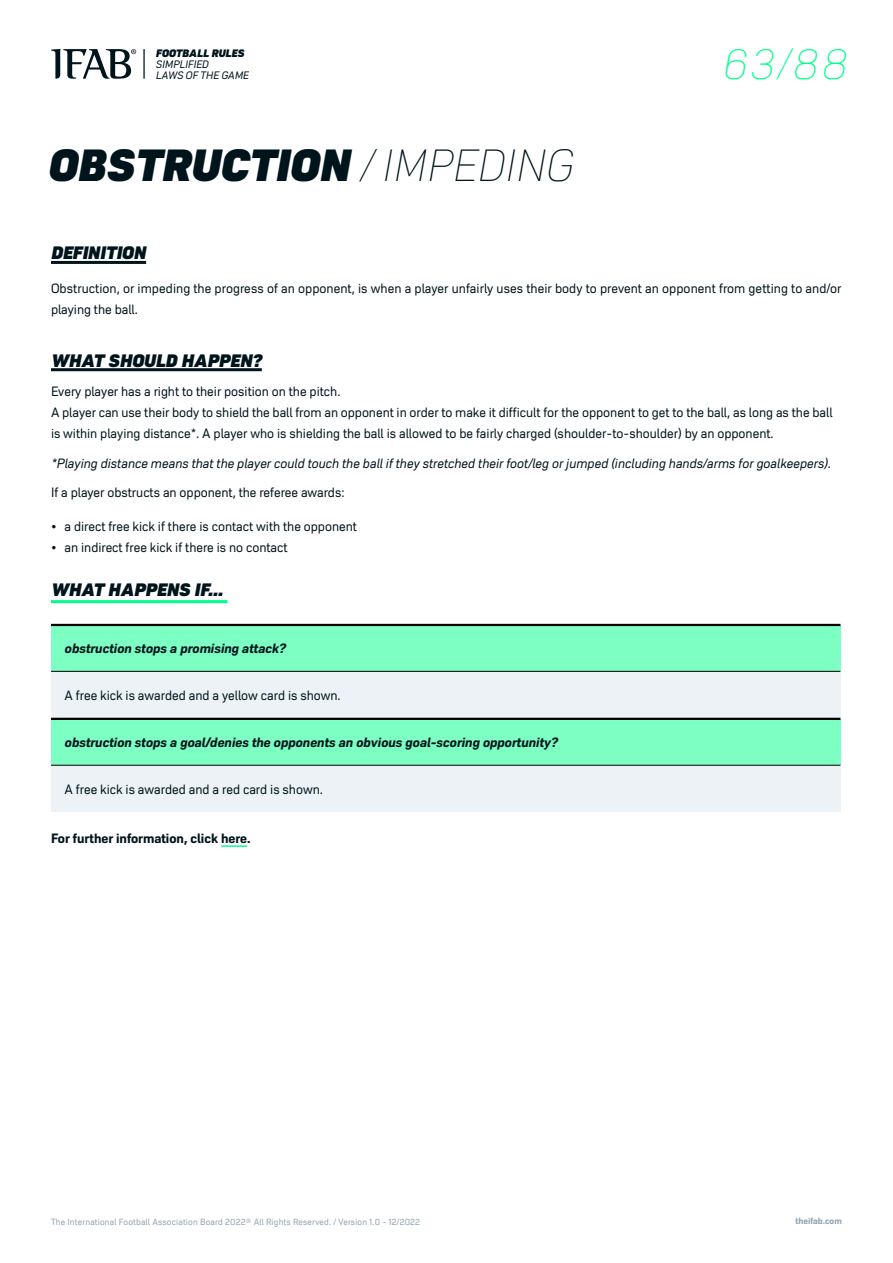
<style>
.page{position:relative;width:893px;height:1263px;background:#fff}
.page>*{position:absolute;margin:0;border:0;box-sizing:border-box;transform-origin:0 0}
.t1{font:italic 900 45px "Roag";color:#00141c}
.t2{font:italic 200 43.35px "Roag";color:#00ff89}
.t3{font:italic 900 18px "Roag";color:#00141c}
.t4{font:13.5px/21px "Roag";color:#00141c}
.t5{font:italic 13.5px "Roag";color:#00141c}
.t6{font:italic 700 13.5px "Roag";color:#00141c}
.t7{font:700 13.5px "Roag";color:#00141c}
.t8{font:italic 10.8px/10.8px "Roag";color:#00141c}
.t9{font:italic 900 10.8px "Roag";color:#00141c}
.t10{font:9px "Roag";letter-spacing:.02em;color:#90a4b0}
.t11{font:700 9px "Roag";color:#90a4b0}
.s1{font-weight:200}
</style>
<div class="page">
<hr style="left:51px;top:600px;width:176px;height:3px;background:#00ff89">
<hr style="left:51px;top:368px;width:211px;height:3px;background:#00141c">
<hr style="left:51px;top:261px;width:95px;height:3px;background:#00141c">
<div style="left:51px;top:625px;width:789px;height:46px;background:#7dffc3"></div>
<div style="left:51px;top:671px;width:789px;height:47px;background:#edf2f6"></div>
<hr style="left:51px;top:624px;width:789px;height:2px;background:#000">
<hr style="left:51px;top:671px;width:789px;height:1px;background:#000">
<div style="left:51px;top:719px;width:789px;height:46px;background:#7dffc3"></div>
<div style="left:51px;top:765px;width:789px;height:47px;background:#edf2f6"></div>
<hr style="left:51px;top:718px;width:789px;height:2px;background:#000">
<hr style="left:51px;top:765px;width:789px;height:1px;background:#000">
<hr style="left:221px;top:845px;width:26px;height:2px;background:#00ff89">
<svg style="left:51px;top:49px;width:85px;height:30px"></svg>
<hr style="left:143px;top:49px;width:2px;height:30px;background:#00141c">
<p class="t9" style="left:156px;top:45px;width:90px">FOOTBALL RULES</p>
<p class="t8" style="left:156px;top:58px;width:94px">SIMPLIFIED<br>LAWS OF THE GAME</p>
<h1 class="t1" style="left:48px;top:129px;width:526px">OBSTRUCTION <span class="s1">/ IMPEDING</span></h1>
<h2 class="t2" style="left:721px;top:33px;width:127px">63/88</h2>
<h3 class="t3" style="left:51px;top:239px;width:97px">DEFINITION</h3>
<p class="t4" style="left:51px;top:276px;width:792px">Obstruction, or impeding the progress of an opponent, is when a player unfairly uses their body to prevent an opponent from getting to and/or playing the ball.</p>
<h3 class="t3" style="left:51px;top:346px;width:212px">WHAT SHOULD HAPPEN?</h3>
<p class="t4" style="left:51px;top:380px;width:783px">Every player has a right to their position on the pitch.<br>A player can use their body to shield the ball from an opponent in order to make it difficult for the opponent to get to the ball, as long as the ball is within playing distance*. A player who is shielding the ball is allowed to be fairly charged (shoulder-to-shoulder) by an opponent.</p>
<p class="t5" style="left:51px;top:453px;width:781px">*Playing distance means that the player could touch the ball if they stretched their foot/leg or jumped (including hands/arms for goalkeepers).</p>
<p class="t4" style="left:51px;top:481px;width:295px">If a player obstructs an opponent, the referee awards:</p>
<p class="t4" style="left:51px;top:514px;width:307px">• a direct free kick if there is contact with the opponent</p>
<p class="t4" style="left:51px;top:535px;width:238px">• an indirect free kick if there is no contact</p>
<h3 class="t3" style="left:51px;top:575px;width:174px">WHAT HAPPENS IF...</h3>
<p class="t6" style="left:65px;top:638px;width:223px">obstruction stops a promising attack?</p>
<p class="t4" style="left:65px;top:683px;width:278px">A free kick is awarded and a yellow card is shown.</p>
<p class="t6" style="left:65px;top:732px;width:495px">obstruction stops a goal/denies the opponents an obvious goal-scoring opportunity?</p>
<p class="t4" style="left:65px;top:777px;width:260px">A free kick is awarded and a red card is shown.</p>
<p class="t7" style="left:51px;top:828px;width:201px">For further information, click here.</p>
<p class="t10" style="left:51px;top:1215px;width:371px">The International Football Association Board 2022® All Rights Reserved. / Version 1.0 - 12/2022</p>
<p class="t11" style="left:795px;top:1213px;width:48px">theifab.com</p>
</div>
